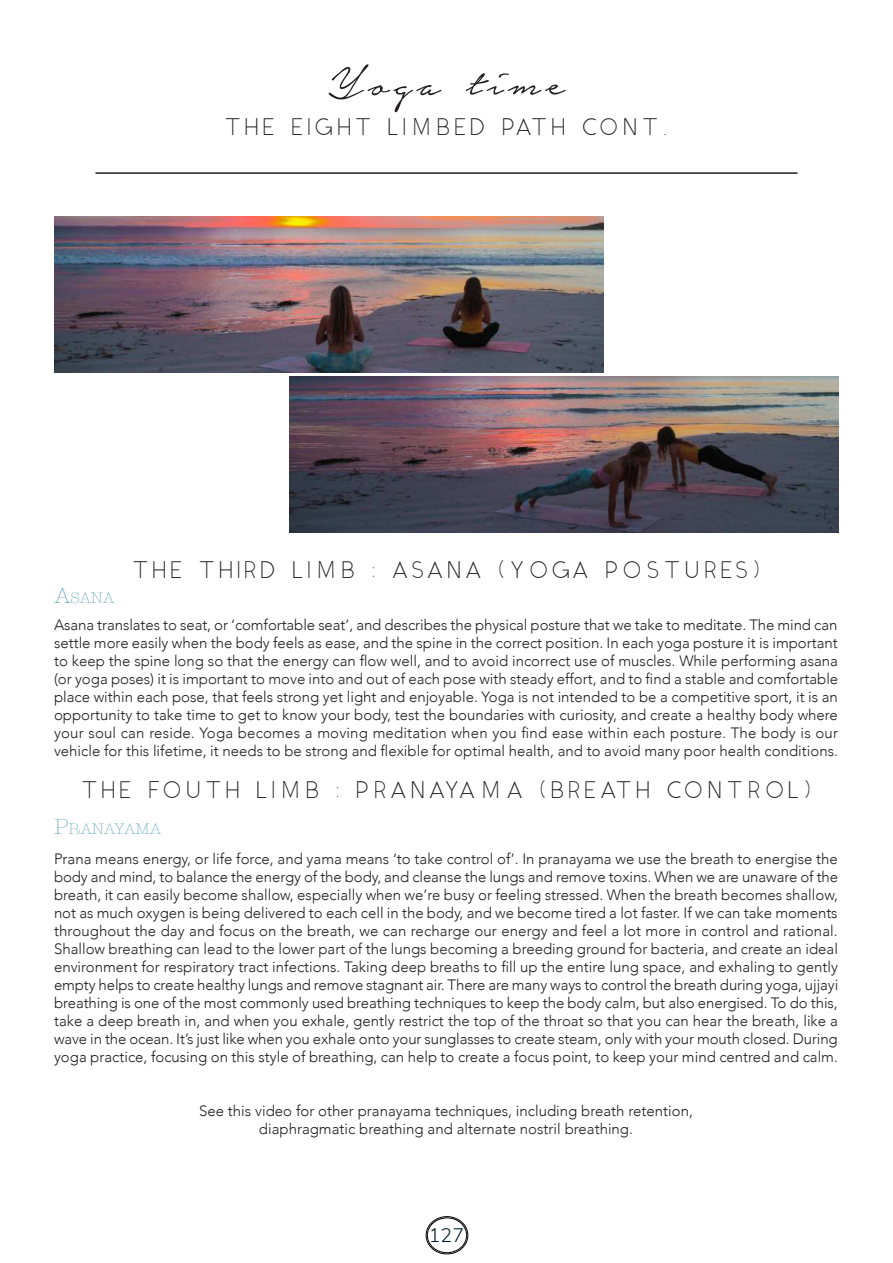
<style>
.page{position:relative;width:893px;height:1263px;background:#fff}
.page>*{position:absolute;margin:0;border:0;box-sizing:border-box;transform-origin:0 0}
.t1{font:54px "Notera Personal Use Only";letter-spacing:.09em;color:#231f20}
.t2{font:300 24px "Ikaros";letter-spacing:.15em;color:#231f20}
.t3{font:300 19.5px "Nunito Sans";color:#002026}
.t4{font:300 15.75px "American Typewriter";color:#4d9caa}
.t5{font:300 15px/18px "Avenir";color:#231f20;text-align:justify}
.s1{font-size:22.5px}
</style>
<div class="page">
<hr style="left:95px;top:172px;width:702px;height:2px;background:#231f20">
<img style="left:55px;top:216px;width:548px;height:156px">
<img style="left:290px;top:376px;width:548px;height:156px">
<div style="left:426px;top:1216px;width:42px;height:38px;border:1px solid #000;border-radius:50%"></div>
<div style="left:427px;top:1218px;width:40px;height:35px;border:1px solid #000;border-radius:50%"></div>
<h1 class="t1" style="left:328px;top:56px;width:238px">Yoga time</h1>
<h2 class="t2" style="left:225px;top:113px;width:444px">THE EIGHT LIMBED PATH CONT.</h2>
<h2 class="t2" style="left:132px;top:556px;width:629px">THE THIRD LIMB : ASANA (YOGA POSTURES)</h2>
<p class="t4" style="left:54px;top:586px;width:62px"><span class="s1">A</span>SANA</p>
<p class="t5" style="left:54px;top:616px;width:786px">Asana translates to seat, or ‘comfortable seat’, and describes the physical posture that we take to meditate. The mind can settle more easily when the body feels as ease, and the spine in the correct position. In each yoga posture it is important to keep the spine long so that the energy can flow well, and to avoid incorrect use of muscles. While performing asana (or yoga poses) it is important to move into and out of each pose with steady effort, and to find a stable and comfortable place within each pose, that feels strong yet light and enjoyable. Yoga is not intended to be a competitive sport, it is an opportunity to take time to get to know your body, test the boundaries with curiosity, and create a healthy body where your soul can reside. Yoga becomes a moving meditation when you find ease within each posture. The body is our vehicle for this lifetime, it needs to be strong and flexible for optimal health, and to avoid many poor health conditions.</p>
<h2 class="t2" style="left:81px;top:776px;width:731px">THE FOUTH LIMB : PRANAYAMA (BREATH CONTROL)</h2>
<p class="t4" style="left:54px;top:817px;width:109px"><span class="s1">P</span>RANAYAMA</p>
<p class="t5" style="left:54px;top:850px;width:786px">Prana means energy, or life force, and yama means ‘to take control of’. In pranayama we use the breath to energise the body and mind, to balance the energy of the body, and cleanse the lungs and remove toxins. When we are unaware of the breath, it can easily become shallow, especially when we’re busy or feeling stressed. When the breath becomes shallow, not as much oxygen is being delivered to each cell in the body, and we become tired a lot faster. If we can take moments throughout the day and focus on the breath, we can recharge our energy and feel a lot more in control and rational.<br>Shallow breathing can lead to the lower part of the lungs becoming a breeding ground for bacteria, and create an ideal environment for respiratory tract infections. Taking deep breaths to fill up the entire lung space, and exhaling to gently empty helps to create healthy lungs and remove stagnant air. There are many ways to control the breath during yoga, ujjayi breathing is one of the most commonly used breathing techniques to keep the body calm, but also energised. To do this, take a deep breath in, and when you exhale, gently restrict the top of the throat so that you can hear the breath, like a wave in the ocean. It’s just like when you exhale onto your sunglasses to create steam, only with your mouth closed. During yoga practice, focusing on this style of breathing, can help to create a focus point, to keep your mind centred and calm.</p>
<p class="t5" style="left:199px;top:1102px;width:495px;text-align:center">See this video for other pranayama techniques, including breath retention, diaphragmatic breathing and alternate nostril breathing.</p>
<h3 class="t3" style="left:429px;top:1221px;width:37px">127</h3>
</div>
